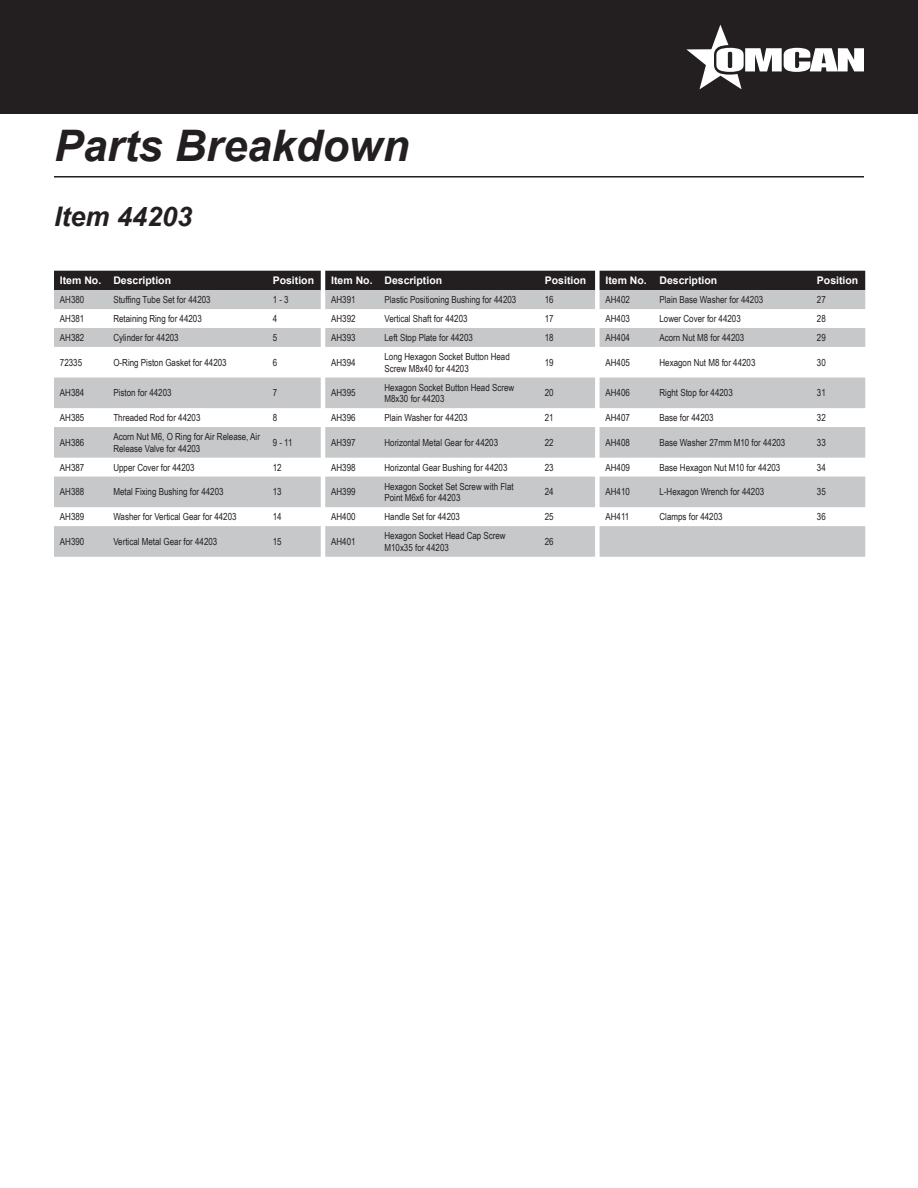
<style>
.page{position:relative;width:918px;height:1188px;background:#fff}
.page>*{position:absolute;margin:0;border:0;box-sizing:border-box;transform-origin:0 0}
.t1{font:italic 700 43.5px "Arial";color:#231f20}
.t2{font:italic 700 27px "Arial";color:#231f20}
.t3{font:700 10.5px "Arial";color:#fff}
.t4{font:9.75px/11.7px "Arial Narrow";color:#231f20}
</style>
<div class="page">
<div style="left:0;top:0;width:918px;height:114px;background:#231f20"></div>
<svg style="left:686px;top:25px;width:178px;height:64px"></svg>
<hr style="left:54px;top:176px;width:810px;height:2px;background:#231f20">
<div style="left:54px;top:271px;width:811px;height:19px;background:#231f20"></div>
<svg style="left:54px;top:290px;width:811px;height:267px;fill:#c7c8ca"></svg>
<p class="t1" style="left:54px;top:116px;width:357px">Parts Breakdown</p>
<p class="t2" style="left:54px;top:198px;width:140px">Item 44203</p>
<p class="t3" style="left:60px;top:273px;width:43px">Item No.</p>
<p class="t3" style="left:113px;top:273px;width:59px">Description</p>
<p class="t3" style="left:273px;top:273px;width:43px">Position</p>
<p class="t3" style="left:331px;top:273px;width:43px">Item No.</p>
<p class="t3" style="left:384px;top:273px;width:59px">Description</p>
<p class="t3" style="left:545px;top:273px;width:43px">Position</p>
<p class="t3" style="left:605px;top:273px;width:43px">Item No.</p>
<p class="t3" style="left:660px;top:273px;width:59px">Description</p>
<p class="t3" style="left:817px;top:273px;width:43px">Position</p>
<p class="t4" style="left:60px;top:294px;width:26px">AH380</p>
<p class="t4" style="left:113px;top:294px;width:99px">Stuffing Tube Set for 44203</p>
<p class="t4" style="left:273px;top:294px;width:17px">1 - 3</p>
<p class="t4" style="left:331px;top:294px;width:26px">AH391</p>
<p class="t4" style="left:384px;top:294px;width:133px">Plastic Positioning Bushing for 44203</p>
<p class="t4" style="left:545px;top:294px;width:10px">16</p>
<p class="t4" style="left:605px;top:294px;width:26px">AH402</p>
<p class="t4" style="left:660px;top:294px;width:105px">Plain Base Washer for 44203</p>
<p class="t4" style="left:817px;top:294px;width:10px">27</p>
<p class="t4" style="left:60px;top:312px;width:26px">AH381</p>
<p class="t4" style="left:113px;top:312px;width:90px">Retaining Ring for 44203</p>
<p class="t4" style="left:273px;top:312px;width:6px">4</p>
<p class="t4" style="left:331px;top:312px;width:26px">AH392</p>
<p class="t4" style="left:384px;top:312px;width:85px">Vertical Shaft for 44203</p>
<p class="t4" style="left:545px;top:312px;width:10px">17</p>
<p class="t4" style="left:605px;top:312px;width:26px">AH403</p>
<p class="t4" style="left:660px;top:312px;width:83px">Lower Cover for 44203</p>
<p class="t4" style="left:817px;top:312px;width:10px">28</p>
<p class="t4" style="left:60px;top:331px;width:26px">AH382</p>
<p class="t4" style="left:113px;top:331px;width:67px">Cylinder for 44203</p>
<p class="t4" style="left:273px;top:331px;width:6px">5</p>
<p class="t4" style="left:331px;top:331px;width:26px">AH393</p>
<p class="t4" style="left:384px;top:331px;width:90px">Left Stop Plate for 44203</p>
<p class="t4" style="left:545px;top:331px;width:10px">18</p>
<p class="t4" style="left:605px;top:331px;width:26px">AH404</p>
<p class="t4" style="left:660px;top:331px;width:86px">Acorn Nut M8 for 44203</p>
<p class="t4" style="left:817px;top:331px;width:10px">29</p>
<p class="t4" style="left:60px;top:356px;width:24px">72335</p>
<p class="t4" style="left:113px;top:356px;width:115px">O-Ring Piston Gasket for 44203</p>
<p class="t4" style="left:273px;top:356px;width:6px">6</p>
<p class="t4" style="left:331px;top:356px;width:26px">AH394</p>
<p class="t4" style="left:384px;top:350px;width:127px">Long Hexagon Socket Button Head<br>Screw M8x40 for 44203</p>
<p class="t4" style="left:545px;top:356px;width:10px">19</p>
<p class="t4" style="left:605px;top:356px;width:26px">AH405</p>
<p class="t4" style="left:660px;top:356px;width:97px">Hexagon Nut M8 for 44203</p>
<p class="t4" style="left:817px;top:356px;width:10px">30</p>
<p class="t4" style="left:60px;top:387px;width:26px">AH384</p>
<p class="t4" style="left:113px;top:387px;width:60px">Piston for 44203</p>
<p class="t4" style="left:273px;top:387px;width:6px">7</p>
<p class="t4" style="left:331px;top:387px;width:26px">AH395</p>
<p class="t4" style="left:384px;top:381px;width:131px">Hexagon Socket Button Head Screw<br>M8x30 for 44203</p>
<p class="t4" style="left:545px;top:387px;width:10px">20</p>
<p class="t4" style="left:605px;top:387px;width:26px">AH406</p>
<p class="t4" style="left:660px;top:387px;width:75px">Right Stop for 44203</p>
<p class="t4" style="left:817px;top:387px;width:10px">31</p>
<p class="t4" style="left:60px;top:411px;width:26px">AH385</p>
<p class="t4" style="left:113px;top:411px;width:89px">Threaded Rod for 44203</p>
<p class="t4" style="left:273px;top:411px;width:6px">8</p>
<p class="t4" style="left:331px;top:411px;width:26px">AH396</p>
<p class="t4" style="left:384px;top:411px;width:85px">Plain Washer for 44203</p>
<p class="t4" style="left:545px;top:411px;width:10px">21</p>
<p class="t4" style="left:605px;top:411px;width:26px">AH407</p>
<p class="t4" style="left:660px;top:411px;width:56px">Base for 44203</p>
<p class="t4" style="left:817px;top:411px;width:10px">32</p>
<p class="t4" style="left:60px;top:436px;width:26px">AH386</p>
<p class="t4" style="left:113px;top:430px;width:148px">Acorn Nut M6, O Ring for Air Release, Air<br>Release Valve for 44203</p>
<p class="t4" style="left:273px;top:436px;width:21px">9 - 11</p>
<p class="t4" style="left:331px;top:436px;width:26px">AH397</p>
<p class="t4" style="left:384px;top:436px;width:115px">Horizontal Metal Gear for 44203</p>
<p class="t4" style="left:545px;top:436px;width:10px">22</p>
<p class="t4" style="left:605px;top:436px;width:26px">AH408</p>
<p class="t4" style="left:660px;top:436px;width:127px">Base Washer 27mm M10 for 44203</p>
<p class="t4" style="left:817px;top:436px;width:10px">33</p>
<p class="t4" style="left:60px;top:461px;width:26px">AH387</p>
<p class="t4" style="left:113px;top:461px;width:83px">Upper Cover for 44203</p>
<p class="t4" style="left:273px;top:461px;width:10px">12</p>
<p class="t4" style="left:331px;top:461px;width:26px">AH398</p>
<p class="t4" style="left:384px;top:461px;width:125px">Horizontal Gear Bushing for 44203</p>
<p class="t4" style="left:545px;top:461px;width:10px">23</p>
<p class="t4" style="left:605px;top:461px;width:26px">AH409</p>
<p class="t4" style="left:660px;top:461px;width:122px">Base Hexagon Nut M10 for 44203</p>
<p class="t4" style="left:817px;top:461px;width:10px">34</p>
<p class="t4" style="left:60px;top:486px;width:26px">AH388</p>
<p class="t4" style="left:113px;top:486px;width:112px">Metal Fixing Bushing for 44203</p>
<p class="t4" style="left:273px;top:486px;width:10px">13</p>
<p class="t4" style="left:331px;top:486px;width:26px">AH399</p>
<p class="t4" style="left:384px;top:480px;width:131px">Hexagon Socket Set Screw with Flat<br>Point M6x6 for 44203</p>
<p class="t4" style="left:545px;top:486px;width:10px">24</p>
<p class="t4" style="left:605px;top:486px;width:26px">AH410</p>
<p class="t4" style="left:660px;top:486px;width:106px">L-Hexagon Wrench for 44203</p>
<p class="t4" style="left:817px;top:486px;width:10px">35</p>
<p class="t4" style="left:60px;top:511px;width:26px">AH389</p>
<p class="t4" style="left:113px;top:511px;width:125px">Washer for Vertical Gear for 44203</p>
<p class="t4" style="left:273px;top:511px;width:10px">14</p>
<p class="t4" style="left:331px;top:511px;width:26px">AH400</p>
<p class="t4" style="left:384px;top:511px;width:77px">Handle Set for 44203</p>
<p class="t4" style="left:545px;top:511px;width:10px">25</p>
<p class="t4" style="left:605px;top:511px;width:25px">AH411</p>
<p class="t4" style="left:660px;top:511px;width:65px">Clamps for 44203</p>
<p class="t4" style="left:817px;top:511px;width:10px">36</p>
<p class="t4" style="left:60px;top:535px;width:26px">AH390</p>
<p class="t4" style="left:113px;top:535px;width:105px">Vertical Metal Gear for 44203</p>
<p class="t4" style="left:273px;top:535px;width:10px">15</p>
<p class="t4" style="left:331px;top:535px;width:26px">AH401</p>
<p class="t4" style="left:384px;top:529px;width:123px">Hexagon Socket Head Cap Screw<br>M10x35 for 44203</p>
<p class="t4" style="left:545px;top:535px;width:10px">26</p>
</div>
